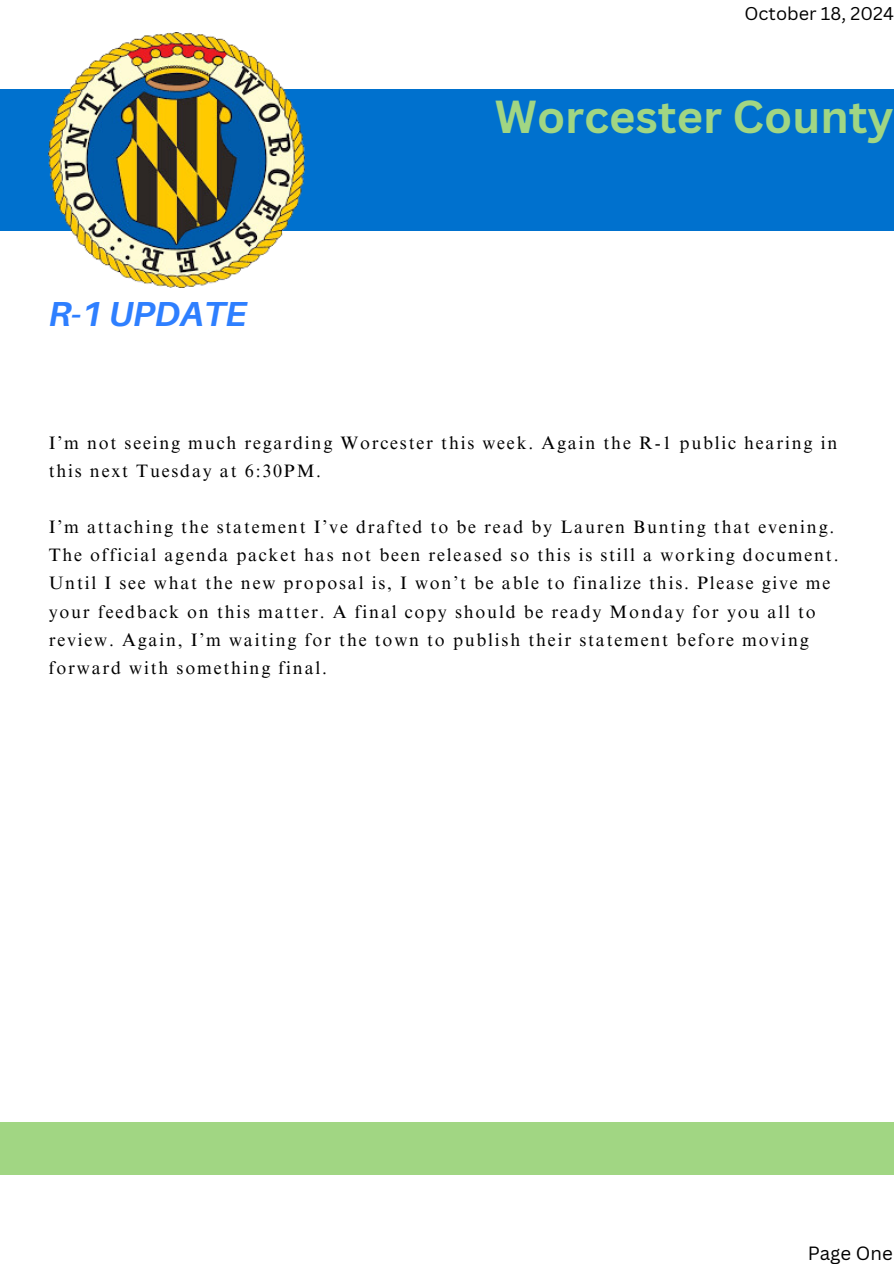
<style>
.page{position:relative;width:894px;height:1264px;background:#fff}
.page>*{position:absolute;margin:0;border:0;box-sizing:border-box;transform-origin:0 0}
.t1{font:700 45px "Canva Sans";color:#a1d683}
.t2{font:italic 700 34.8px "Aileron";color:#2e7fff}
.t3{font:18.75px "Canva Sans";color:#000}
.t4{font:18px/28.2px "Times NRMT Pro";letter-spacing:.1em;color:#000}
.t5{font:18px "Canva Sans";color:#000}
</style>
<div class="page">
<div style="left:0;top:1121px;width:893px;height:53px;background:#a1d683"></div>
<div style="left:0;top:89px;width:893px;height:141px;background:#0071ce"></div>
<img style="left:49px;top:32px;width:255px;height:256px">
<h2 class="t5" style="left:744px;top:1px;width:151px">October 18, 2024</h2>
<p class="t2" style="left:49px;top:292px;width:200px">R-1 UPDATE</p>
<p class="t1" style="left:495px;top:85px;width:400px">Worcester County</p>
<p class="t4" style="left:49px;top:431px;width:790px">I’m not seeing much regarding Worcester this week. Again the R-1 public hearing in this next Tuesday at 6:30PM.</p>
<p class="t4" style="left:49px;top:515px;width:791px">I’m attaching the statement I’ve drafted to be read by Lauren Bunting that evening.<br>The official agenda packet has not been released so this is still a working document.<br>Until I see what the new proposal is, I won’t be able to finalize this. Please give me your feedback on this matter. A final copy should be ready Monday for you all to review. Again, I’m waiting for the town to publish their statement before moving forward with something final.</p>
<h1 class="t3" style="left:807px;top:1239px;width:87px">Page One</h1>
</div>
